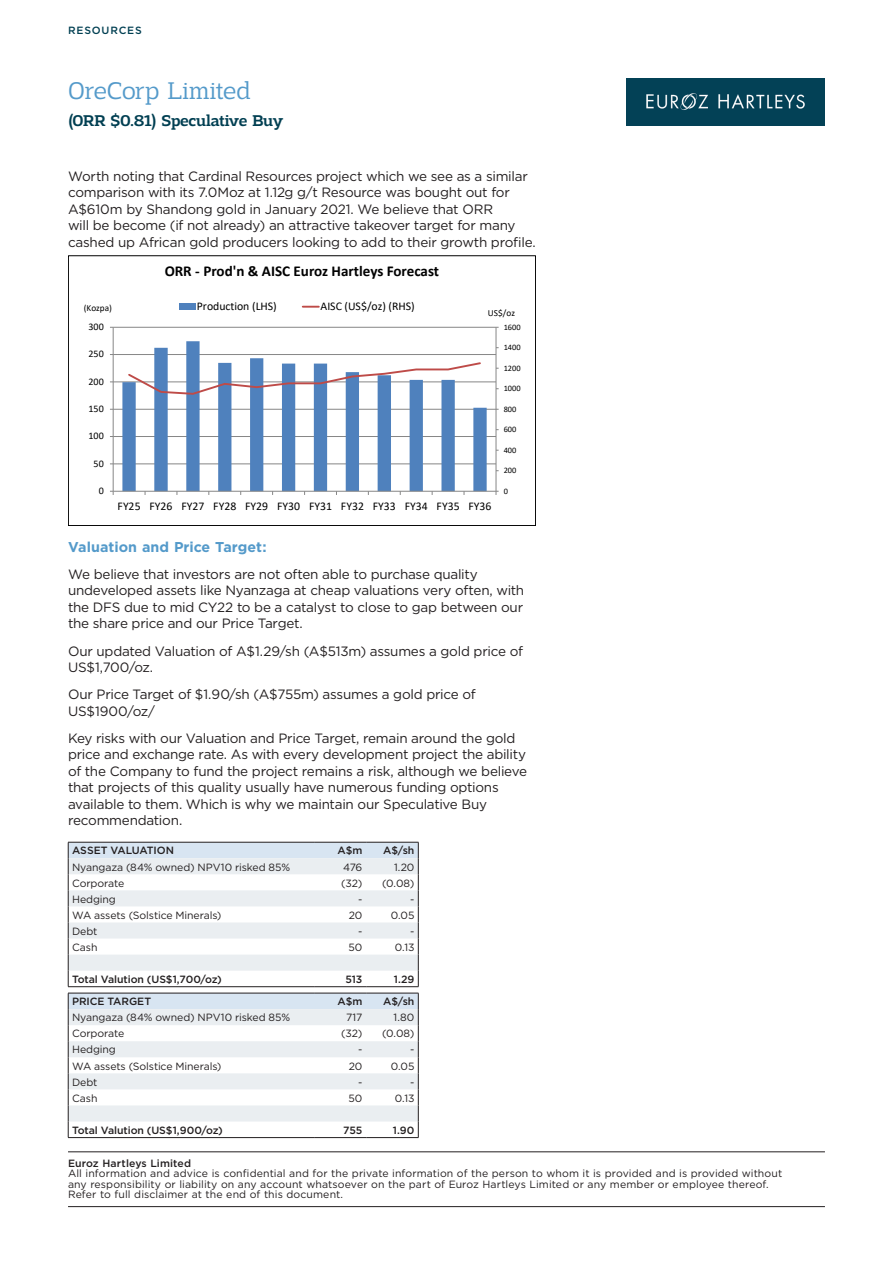
<style>
.page{position:relative;width:893px;height:1263px;background:#fff}
.page>*{position:absolute;margin:0;border:0;box-sizing:border-box;transform-origin:0 0}
.t1{font:300 25.5px "Adria Slab";letter-spacing:-.005em;color:#549aca}
.t2{font:500 16.5px "Adria Slab";letter-spacing:-.02em;color:#013f52}
.t3{font:700 15.15px "Calibri";color:#000}
.t4{font:700 14.25px "Gotham";color:#549aca}
.t5{font:13.5px/16.5px "Gotham";letter-spacing:-.02em;color:#231f20}
.t6{font:11.7px "Calibri";color:#000}
.t7{font:10.5px/10.5px "Gotham";color:#231f20}
.t8{font:500 10.5px "Gotham";letter-spacing:-.005em;color:#231f20}
.t9{font:500 10.5px "Gotham";letter-spacing:.08em;color:#013f52}
.t10{font:10.05px "Calibri";letter-spacing:.005em;color:#000}
.t11{font:9.3px "Calibri";color:#000}
.t12{font:8.4px "Calibri";color:#000}
</style>
<div class="page">
<img style="left:627px;top:78px;width:198px;height:48px">
<hr style="left:68px;top:1151px;width:757px;height:1px;background:#231f20">
<hr style="left:68px;top:1206px;width:757px;height:1px;background:#231f20">
<hr style="left:113px;top:464px;width:383px;height:1px;background:#868686">
<hr style="left:113px;top:436px;width:383px;height:1px;background:#868686">
<hr style="left:113px;top:409px;width:383px;height:1px;background:#868686">
<hr style="left:113px;top:382px;width:383px;height:1px;background:#868686">
<hr style="left:113px;top:354px;width:383px;height:1px;background:#868686">
<hr style="left:113px;top:327px;width:383px;height:1px;background:#868686">
<svg style="left:122px;top:341px;width:365px;height:150px"></svg>
<hr style="left:496px;top:327px;width:1px;height:164px;background:#868686">
<hr style="left:113px;top:327px;width:1px;height:164px;background:#868686">
<hr style="left:113px;top:491px;width:383px;height:1px;background:#868686">
<svg style="left:127px;top:361px;width:355px;height:35px"></svg>
<div style="left:179px;top:303px;width:16px;height:7px;background:#4f81bd"></div>
<svg style="left:303px;top:306px;width:16px;height:2px"></svg>
<div style="left:68px;top:255px;width:468px;height:271px;border:1px solid #000"></div>
<svg style="left:68px;top:842px;width:351px;height:144px"></svg>
<hr style="left:68px;top:986px;width:246px;height:1px;background:#231f20">
<hr style="left:314px;top:986px;width:52px;height:1px;background:#231f20">
<hr style="left:366px;top:986px;width:52px;height:1px;background:#231f20">
<svg style="left:68px;top:993px;width:351px;height:144px"></svg>
<hr style="left:68px;top:1137px;width:246px;height:1px;background:#231f20">
<hr style="left:314px;top:1137px;width:52px;height:1px;background:#231f20">
<hr style="left:366px;top:1137px;width:52px;height:1px;background:#231f20">
<p class="t9" style="left:68px;top:23px;width:75px">RESOURCES</p>
<h1 class="t1" style="left:68px;top:76px;width:184px">OreCorp Limited</h1>
<p class="t2" style="left:68px;top:111px;width:217px">(ORR $0.81) Speculative Buy</p>
<p class="t5" style="left:68px;top:168px;width:469px">Worth noting that Cardinal Resources project which we see as a similar comparison with its 7.0Moz at 1.12g g/t Resource was bought out for A$610m by Shandong gold in January 2021. We believe that ORR<br>will be become (if not already) an attractive takeover target for many cashed up African gold producers looking to add to their growth profile.</p>
<p class="t11" style="left:84px;top:302px;width:30px">(Kozpa)</p>
<p class="t10" style="left:89px;top:320px;width:17px">300</p>
<p class="t10" style="left:89px;top:347px;width:17px">250</p>
<p class="t10" style="left:89px;top:374px;width:17px">200</p>
<p class="t10" style="left:89px;top:402px;width:17px">150</p>
<p class="t10" style="left:89px;top:429px;width:17px">100</p>
<p class="t10" style="left:94px;top:456px;width:12px">50</p>
<p class="t10" style="left:99px;top:484px;width:7px">0</p>
<p class="t3" style="left:165px;top:261px;width:276px">ORR - Prod'n &amp; AISC Euroz Hartleys Forecast</p>
<p class="t6" style="left:197px;top:298px;width:82px">Production (LHS)</p>
<p class="t6" style="left:321px;top:298px;width:96px">AISC (US$/oz) (RHS)</p>
<p class="t11" style="left:488px;top:306px;width:29px">US$/oz</p>
<p class="t12" style="left:504px;top:321px;width:19px">1600</p>
<p class="t12" style="left:504px;top:341px;width:19px">1400</p>
<p class="t12" style="left:504px;top:362px;width:19px">1200</p>
<p class="t12" style="left:504px;top:382px;width:19px">1000</p>
<p class="t12" style="left:504px;top:403px;width:14px">800</p>
<p class="t12" style="left:504px;top:423px;width:14px">600</p>
<p class="t12" style="left:504px;top:444px;width:14px">400</p>
<p class="t12" style="left:504px;top:464px;width:14px">200</p>
<p class="t12" style="left:504px;top:485px;width:6px">0</p>
<p class="t6" style="left:118px;top:498px;width:376px">FY25 FY26 FY27 FY28 FY29 FY30 FY31 FY32 FY33 FY34 FY35 FY36</p>
<p class="t4" style="left:68px;top:537px;width:200px">Valuation and Price Target:</p>
<p class="t5" style="left:68px;top:566px;width:458px">We believe that investors are not often able to purchase quality undeveloped assets like Nyanzaga at cheap valuations very often, with the DFS due to mid CY22 to be a catalyst to close to gap between our the share price and our Price Target.</p>
<p class="t5" style="left:68px;top:642px;width:456px">Our updated Valuation of A$1.29/sh (A$513m) assumes a gold price of<br>US$1,700/oz.</p>
<p class="t5" style="left:68px;top:686px;width:409px">Our Price Target of $1.90/sh (A$755m) assumes a gold price of<br>US$1900/oz/</p>
<p class="t5" style="left:68px;top:729px;width:460px">Key risks with our Valuation and Price Target, remain around the gold price and exchange rate. As with every development project the ability of the Company to fund the project remains a risk, although we believe that projects of this quality usually have numerous funding options available to them. Which is why we maintain our Speculative Buy recommendation.</p>
<p class="t8" style="left:72px;top:844px;width:104px">ASSET VALUATION</p>
<p class="t8" style="left:337px;top:844px;width:26px">A$m</p>
<p class="t8" style="left:383px;top:844px;width:33px">A$/sh</p>
<p class="t7" style="left:72px;top:861px;width:220px">Nyangaza (84% owned) NPV10 risked 85%</p>
<p class="t7" style="left:343px;top:861px;width:21px">476</p>
<p class="t7" style="left:394px;top:861px;width:22px">1.20</p>
<p class="t7" style="left:72px;top:877px;width:54px">Corporate</p>
<p class="t7" style="left:341px;top:877px;width:23px">(32)</p>
<p class="t7" style="left:382px;top:877px;width:34px">(0.08)</p>
<p class="t7" style="left:72px;top:893px;width:45px">Hedging</p>
<p class="t7" style="left:358px;top:893px;width:6px">-</p>
<p class="t7" style="left:410px;top:893px;width:6px">-</p>
<p class="t7" style="left:72px;top:909px;width:151px">WA assets (Solstice Minerals)</p>
<p class="t7" style="left:349px;top:909px;width:15px">20</p>
<p class="t7" style="left:391px;top:909px;width:25px">0.05</p>
<p class="t7" style="left:72px;top:925px;width:27px">Debt</p>
<p class="t7" style="left:358px;top:925px;width:6px">-</p>
<p class="t7" style="left:410px;top:925px;width:6px">-</p>
<p class="t7" style="left:72px;top:941px;width:27px">Cash</p>
<p class="t7" style="left:348px;top:941px;width:15px">50</p>
<p class="t7" style="left:395px;top:941px;width:21px">0.13</p>
<p class="t8" style="left:72px;top:972px;width:151px">Total Valution (US$1,700/oz)</p>
<p class="t8" style="left:345px;top:972px;width:18px">513</p>
<p class="t8" style="left:394px;top:972px;width:22px">1.29</p>
<p class="t8" style="left:72px;top:995px;width:81px">PRICE TARGET</p>
<p class="t8" style="left:337px;top:995px;width:26px">A$m</p>
<p class="t8" style="left:383px;top:995px;width:33px">A$/sh</p>
<p class="t7" style="left:72px;top:1012px;width:220px">Nyangaza (84% owned) NPV10 risked 85%</p>
<p class="t7" style="left:346px;top:1012px;width:18px">717</p>
<p class="t7" style="left:394px;top:1012px;width:22px">1.80</p>
<p class="t7" style="left:72px;top:1028px;width:54px">Corporate</p>
<p class="t7" style="left:341px;top:1028px;width:23px">(32)</p>
<p class="t7" style="left:382px;top:1028px;width:34px">(0.08)</p>
<p class="t7" style="left:72px;top:1044px;width:45px">Hedging</p>
<p class="t7" style="left:358px;top:1044px;width:6px">-</p>
<p class="t7" style="left:410px;top:1044px;width:6px">-</p>
<p class="t7" style="left:72px;top:1060px;width:151px">WA assets (Solstice Minerals)</p>
<p class="t7" style="left:349px;top:1060px;width:15px">20</p>
<p class="t7" style="left:391px;top:1060px;width:25px">0.05</p>
<p class="t7" style="left:72px;top:1076px;width:27px">Debt</p>
<p class="t7" style="left:358px;top:1076px;width:6px">-</p>
<p class="t7" style="left:410px;top:1076px;width:6px">-</p>
<p class="t7" style="left:72px;top:1092px;width:27px">Cash</p>
<p class="t7" style="left:348px;top:1092px;width:15px">50</p>
<p class="t7" style="left:395px;top:1092px;width:21px">0.13</p>
<p class="t8" style="left:72px;top:1123px;width:152px">Total Valution (US$1,900/oz)</p>
<p class="t8" style="left:343px;top:1123px;width:21px">755</p>
<p class="t8" style="left:393px;top:1123px;width:23px">1.90</p>
<p class="t8" style="left:68px;top:1156px;width:125px">Euroz Hartleys Limited</p>
<p class="t7" style="left:68px;top:1168px;width:716px">All information and advice is confidential and for the private information of the person to whom it is provided and is provided without any responsibility or liability on any account whatsoever on the part of Euroz Hartleys Limited or any member or employee thereof.<br>Refer to full disclaimer at the end of this document.</p>
</div>
